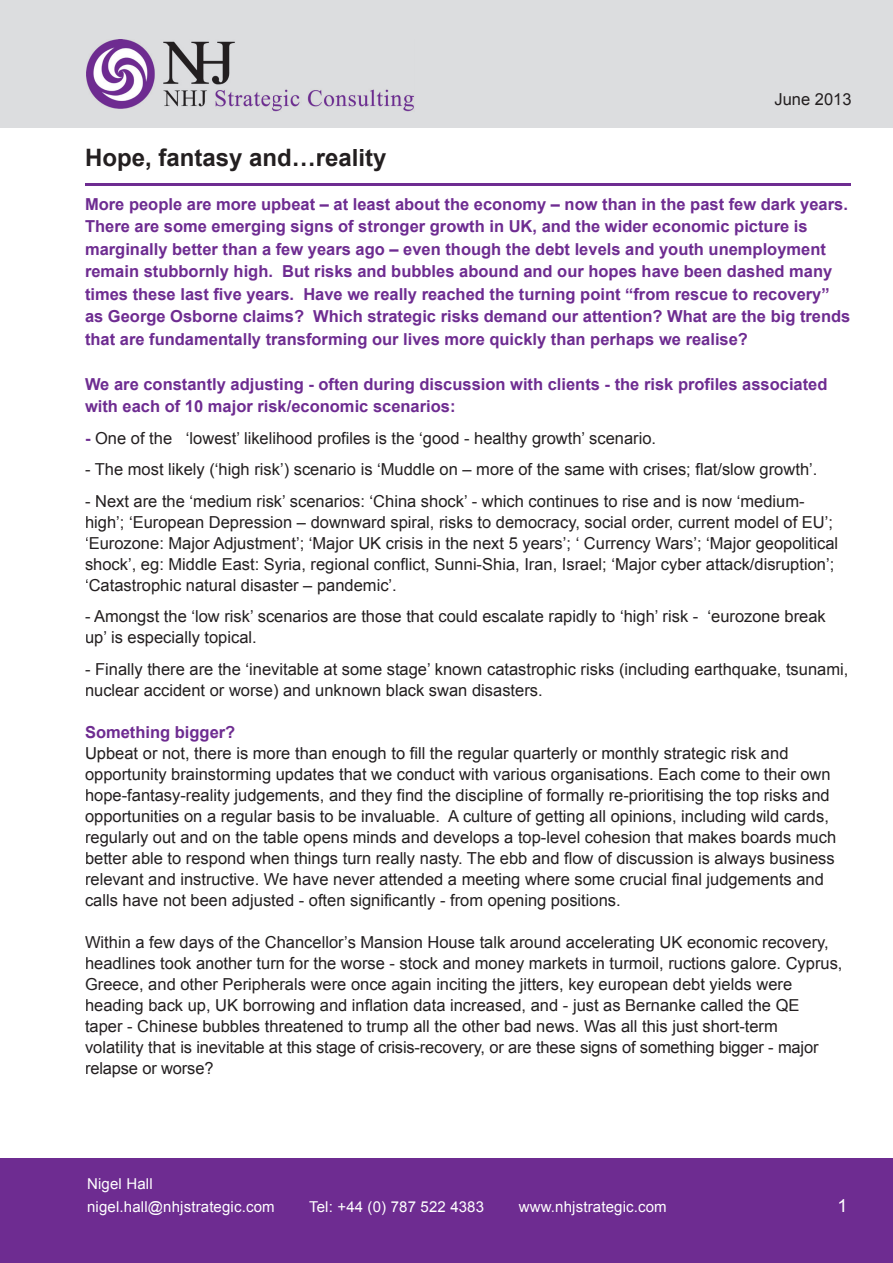
<style>
.page{position:relative;width:893px;height:1263px;background:#fff}
.page>*{position:absolute;margin:0;border:0;box-sizing:border-box;transform-origin:0 0}
.t1{font:700 24px "Arial";color:#231f20}
.t2{font:18px "Arial";color:#fff}
.t3{font:16.5px/21px "Arial";color:#231f20}
.t4{font:700 16.5px/22.5px "Arial";color:#6e2c91}
.t5{font:15px/22.5px "Arial";letter-spacing:.01em;color:#fff}
.s1{font-weight:700;color:#6e2c91}
</style>
<div class="page">
<div style="left:0;top:1158px;width:893px;height:105px;background:#6e2c91"></div>
<hr style="left:85px;top:183px;width:765px;height:2px;background:#6e2c91">
<div style="left:0;top:0;width:893px;height:128px;background:#dcdddf"></div>
<img style="left:86px;top:39px;width:328px;height:73px">
<p class="t3" style="left:774px;top:89px;width:79px">June 2013</p>
<h1 class="t1" style="left:85px;top:142px;width:303px">Hope, fantasy and…reality</h1>
<p class="t4" style="left:85px;top:193px;width:767px">More people are more upbeat – at least about the economy – now than in the past few dark years.<br>There are some emerging signs of stronger growth in UK, and the wider economic picture is marginally better than a few years ago – even though the debt levels and youth unemployment remain stubbornly high. But risks and bubbles abound and our hopes have been dashed many times these last five years. Have we really reached the turning point “from rescue to recovery” as George Osborne claims? Which strategic risks demand our attention? What are the big trends that are fundamentally transforming our lives more quickly than perhaps we realise?</p>
<p class="t4" style="left:85px;top:373px;width:744px">We are constantly adjusting - often during discussion with clients - the risk profiles associated with each of 10 major risk/economic scenarios:</p>
<p class="t3" style="left:85px;top:428px;width:573px"><span class="s1">-</span> One of the ‘lowest’ likelihood profiles is the ‘good - healthy growth’ scenario.</p>
<p class="t3" style="left:85px;top:459px;width:734px">- The most likely (‘high risk’) scenario is ‘Muddle on – more of the same with crises; flat/slow growth’.</p>
<p class="t3" style="left:85px;top:491px;width:755px">- Next are the ‘medium risk’ scenarios: ‘China shock’ - which continues to rise and is now ‘medium&shy;high’; ‘European Depression – downward spiral, risks to democracy, social order, current model of EU’; ‘Eurozone: Major Adjustment’; ‘Major UK crisis in the next 5 years’; ‘ Currency Wars’; ‘Major geopolitical shock’, eg: Middle East: Syria, regional conflict, Sunni-Shia, Iran, Israel; ‘Major cyber attack/disruption’; ‘Catastrophic natural disaster – pandemic’.</p>
<p class="t3" style="left:85px;top:606px;width:742px">- Amongst the ‘low risk’ scenarios are those that could escalate rapidly to ‘high’ risk - ‘eurozone break up’ is especially topical.</p>
<p class="t3" style="left:85px;top:659px;width:765px">- Finally there are the ‘inevitable at some stage’ known catastrophic risks (including earthquake, tsunami, nuclear accident or worse) and unknown black swan disasters.</p>
<p class="t4" style="left:85px;top:721px;width:152px">Something bigger?</p>
<p class="t3" style="left:85px;top:743px;width:753px">Upbeat or not, there is more than enough to fill the regular quarterly or monthly strategic risk and opportunity brainstorming updates that we conduct with various organisations. Each come to their own hope-fantasy-reality judgements, and they find the discipline of formally re-prioritising the top risks and opportunities on a regular basis to be invaluable. A culture of getting all opinions, including wild cards, regularly out and on the table opens minds and develops a top-level cohesion that makes boards much better able to respond when things turn really nasty. The ebb and flow of discussion is always business relevant and instructive. We have never attended a meeting where some crucial final judgements and calls have not been adjusted - often significantly - from opening positions.</p>
<p class="t3" style="left:85px;top:932px;width:759px">Within a few days of the Chancellor’s Mansion House talk around accelerating UK economic recovery, headlines took another turn for the worse - stock and money markets in turmoil, ructions galore. Cyprus, Greece, and other Peripherals were once again inciting the jitters, key european debt yields were heading back up, UK borrowing and inflation data increased, and - just as Bernanke called the QE<br>taper - Chinese bubbles threatened to trump all the other bad news. Was all this just short-term<br>volatility that is inevitable at this stage of crisis-recovery, or are these signs of something bigger - major relapse or worse?</p>
<p class="t5" style="left:87px;top:1173px;width:189px">Nigel Hall nigel.hall@nhjstrategic.com</p>
<p class="t5" style="left:309px;top:1195px;width:176px">Tel: +44 (0) 787 522 4383</p>
<p class="t5" style="left:519px;top:1195px;width:149px">www.nhjstrategic.com</p>
<p class="t2" style="left:838px;top:1194px;width:12px">1</p>
</div>
